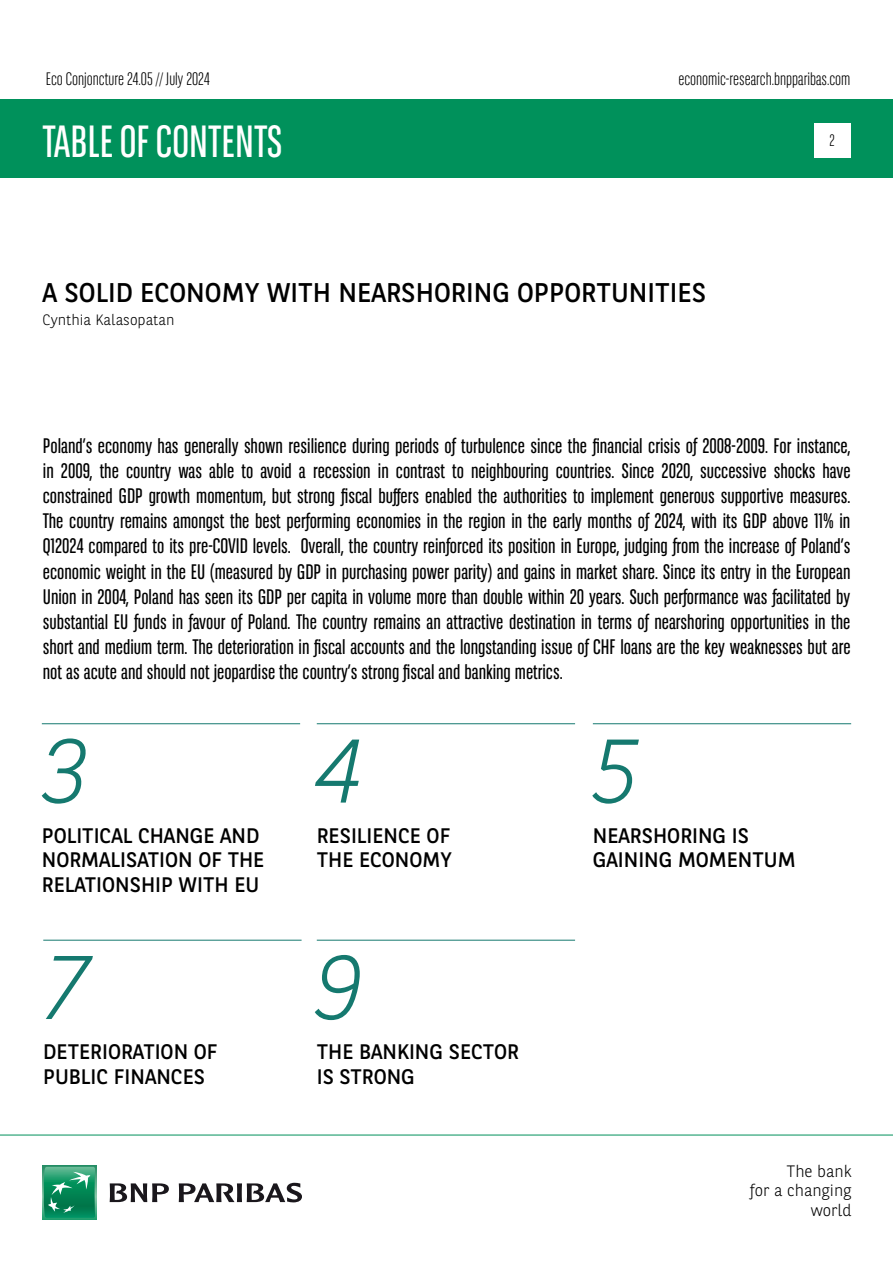
<style>
.page{position:relative;width:893px;height:1263px;background:#fff}
.page>*{position:absolute;margin:0;border:0;box-sizing:border-box;transform-origin:0 0}
.t1{font:italic 300 90px "BNPP Sans";color:#15796f}
.t2{font:45px "BNPP Sans Condensed";color:#fff}
.t3{font:27px "BNPP Sans";color:#000}
.t4{font:21px/25.2px "BNPP Sans Condensed";color:#000;text-align:justify}
.t5{font:21px/24.6px "BNPP Sans";color:#000}
.t6{font:300 18px "BNPP Sans Condensed";color:#000}
.t7{font:300 16.5px/19.8px "BNPP Sans";color:#000;text-align:right}
.t8{font:300 16.5px "BNPP Sans Condensed";color:#000}
.t9{font:300 15px "BNPP Sans";color:#000}
</style>
<div class="page">
<div style="left:1px;top:99px;width:892px;height:78px;background:#00915b"></div>
<svg style="left:43px;top:1166px;width:53px;height:53px"></svg>
<svg style="left:44px;top:1167px;width:51px;height:51px"></svg>
<svg style="left:110px;top:1183px;width:59px;height:19px"></svg>
<svg style="left:179px;top:1183px;width:123px;height:19px"></svg>
<hr style="left:0;top:1135px;width:893px;height:1px;background:#00915b">
<div style="left:814px;top:123px;width:36px;height:34px;background:#fff"></div>
<hr style="left:317px;top:723px;width:258px;height:1px;background:#15796f">
<hr style="left:42px;top:723px;width:258px;height:1px;background:#15796f">
<hr style="left:593px;top:723px;width:258px;height:1px;background:#15796f">
<hr style="left:43px;top:940px;width:259px;height:1px;background:#15796f">
<hr style="left:317px;top:940px;width:258px;height:1px;background:#15796f">
<p class="t6" style="left:46px;top:67px;width:166px">Eco Conjoncture 24.05 // July 2024</p>
<p class="t6" style="left:678px;top:67px;width:174px">economic-research.bnpparibas.com</p>
<h2 class="t2" style="left:43px;top:113px;width:242px">TABLE OF CONTENTS</h2>
<p class="t3" style="left:42px;top:275px;width:665px">A SOLID ECONOMY WITH NEARSHORING OPPORTUNITIES</p>
<p class="t9" style="left:42px;top:309px;width:134px">Cynthia Kalasopatan</p>
<p class="t8" style="left:829px;top:130px;width:7px">2</p>
<p class="t4" style="left:43px;top:432px;width:809px">Poland’s economy has generally shown resilience during periods of turbulence since the financial crisis of 2008-2009. For instance, in 2009, the country was able to avoid a recession in contrast to neighbouring countries. Since 2020, successive shocks have constrained GDP growth momentum, but strong fiscal buffers enabled the authorities to implement generous supportive measures.<br>The country remains amongst the best performing economies in the region in the early months of 2024, with its GDP above 11% in Q12024 compared to its pre-COVID levels. Overall, the country reinforced its position in Europe, judging from the increase of Poland’s economic weight in the EU (measured by GDP in purchasing power parity) and gains in market share. Since its entry in the European Union in 2004, Poland has seen its GDP per capita in volume more than double within 20 years. Such performance was facilitated by substantial EU funds in favour of Poland. The country remains an attractive destination in terms of nearshoring opportunities in the short and medium term. The deterioration in fiscal accounts and the longstanding issue of CHF loans are the key weaknesses but are not as acute and should not jeopardise the country’s strong fiscal and banking metrics.</p>
<h1 class="t1" style="left:41px;top:710px;width:49px">3</h1>
<p class="t5" style="left:42px;top:822px;width:224px">POLITICAL CHANGE AND<br>NORMALISATION OF THE<br>RELATIONSHIP WITH EU</p>
<h1 class="t1" style="left:43px;top:926px;width:49px">7</h1>
<p class="t5" style="left:43px;top:1038px;width:176px">DETERIORATION OF<br>PUBLIC FINANCES</p>
<h1 class="t1" style="left:316px;top:710px;width:49px">4</h1>
<p class="t5" style="left:317px;top:822px;width:137px">RESILIENCE OF<br>THE ECONOMY</p>
<h1 class="t1" style="left:316px;top:926px;width:49px">9</h1>
<p class="t5" style="left:317px;top:1038px;width:204px">THE BANKING SECTOR<br>IS STRONG</p>
<h1 class="t1" style="left:592px;top:710px;width:49px">5</h1>
<p class="t5" style="left:593px;top:822px;width:204px">NEARSHORING IS<br>GAINING MOMENTUM</p>
<p class="t7" style="left:750px;top:1160px;width:103px">The bank<br>for a changing world</p>
</div>
